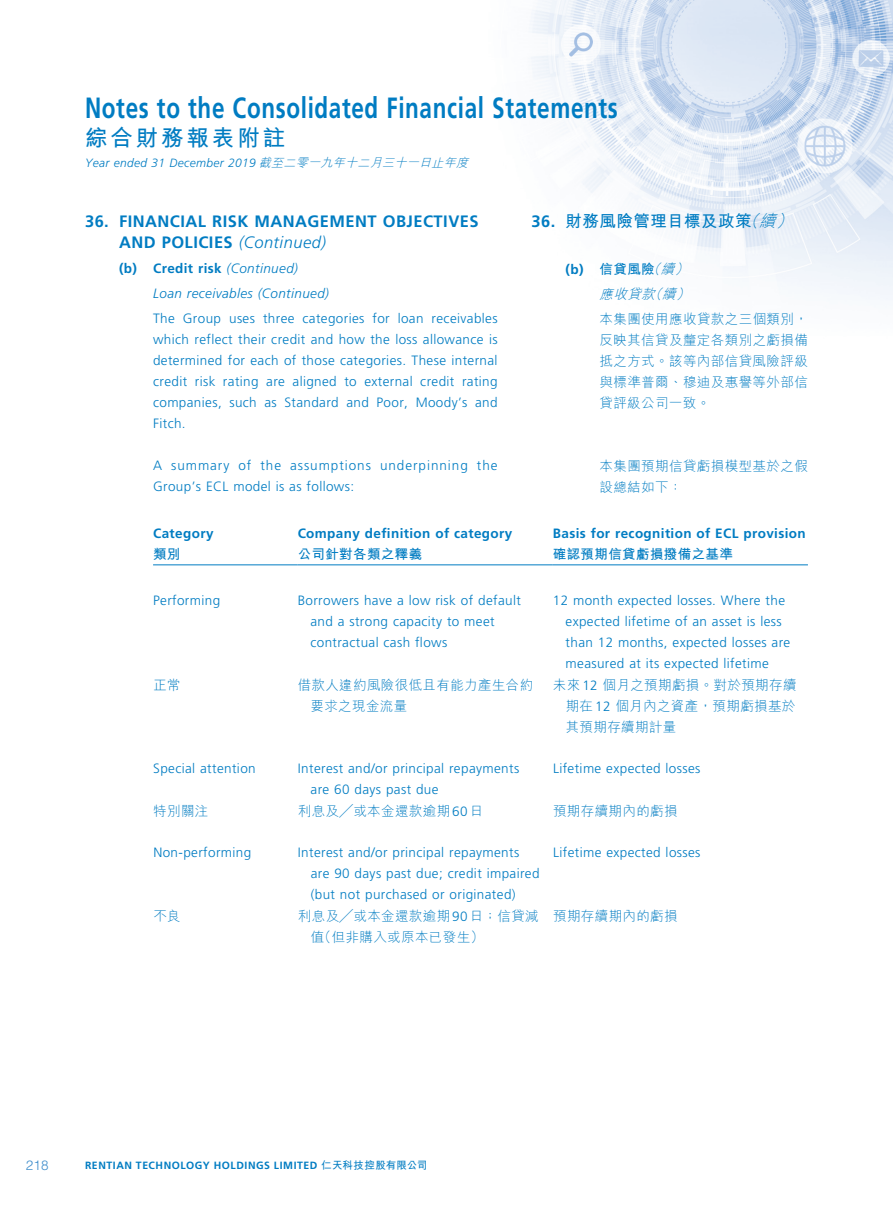
<style>
.page{position:relative;width:893px;height:1212px;background:#fff}
.page>*{position:absolute;margin:0;border:0;box-sizing:border-box;transform-origin:0 0}
.t1{font:700 29.25px "Frutiger";letter-spacing:.03em;color:#007cc2;scale:.77 1}
.t2{font:700 22.5px "M Hei HK";letter-spacing:.13em;color:#007cc2}
.t3{font:700 16.5px/21px "Frutiger";letter-spacing:.03em;color:#007cc2}
.t4{font:700 16.5px "M Hei HK";letter-spacing:.03em;color:#007cc2}
.t5{font:300 13.5px/21px "Frutiger";letter-spacing:.03em;color:#007cc2}
.t6{font:300 13.5px/21px "M Hei HK";letter-spacing:.03em;color:#007cc2}
.t7{font:700 13.5px "Frutiger";letter-spacing:.03em;color:#007cc2}
.t8{font:300 13.5px/21px "Frutiger";letter-spacing:.07em;color:#007cc2}
.t9{font:italic 300 13.5px/25.2px "Frutiger";letter-spacing:.03em;color:#007cc2}
.t10{font:700 13.5px "M Hei HK";letter-spacing:.03em;color:#007cc2}
.t11{font:italic 300 13.5px/25.2px "M Hei HK";color:#007cc2;text-align:right}
.t12{font:300 13.5px "Helvetica";color:#3f8dcb}
.t13{font:italic 300 12px "Frutiger";letter-spacing:.03em;color:#007cc2}
.t14{font:700 10.5px "Frutiger";letter-spacing:.05em;color:#007cc2}
.s1{font-family:"M Hei HK"}
.s2{font-family:"Frutiger"}
.s3{font-weight:300;font-style:italic}
.s4{font-family:"Frutiger";font-weight:700;font-style:normal}
.s5{font-weight:700;font-style:normal}
</style>
<div class="page">
<img style="left:153px;top:0;width:740px;height:566px">
<hr style="left:153px;top:564px;width:145px;height:1px;background:#007cc2">
<hr style="left:298px;top:564px;width:255px;height:1px;background:#007cc2">
<hr style="left:553px;top:564px;width:255px;height:1px;background:#007cc2">
<h1 class="t1" style="left:85px;top:91px;width:694px">Notes to the Consolidated Financial Statements</h1>
<h2 class="t2" style="left:85px;top:121px;width:202px">綜合財務報表附註</h2>
<p class="t13" style="left:85px;top:156px;width:389px">Year ended 31 December 2019 <span class="s1">截至二零一九年十二月三十一日止年度</span></p>
<p class="t4" style="left:531px;top:209px;width:268px"><span class="s2">36.</span> 財務風險管理目標及政策<span class="s3">（續）</span></p>
<p class="t11" style="left:566px;top:256px;width:130px"><span class="s4">(b)</span> <span class="s5">信貸風險</span>（續）應收貸款（續）</p>
<p class="t6" style="left:599px;top:308px;width:210px;text-align:justify">本集團使用應收貸款之三個類別，反映其信貸及釐定各類別之虧損備抵之方式。該等內部信貸風險評級與標準普爾、穆迪及惠譽等外部信貸評級公司一致。</p>
<p class="t3" style="left:119px;top:210px;width:361px;text-indent:-34px">36. FINANCIAL RISK MANAGEMENT OBJECTIVES<br>AND POLICIES <span class="s3">(Continued)</span></p>
<p class="t9" style="left:153px;top:256px;width:177px;text-indent:-34px"><span class="s5">(b) Credit risk</span> (Continued)<br>Loan receivables (Continued)</p>
<p class="t5" style="left:153px;top:308px;width:346px;text-align:justify">The Group uses three categories for loan receivables which reflect their credit and how the loss allowance is determined for each of those categories. These internal credit risk rating are aligned to external credit rating companies, such as Standard and Poor, Moody’s and Fitch.</p>
<p class="t8" style="left:153px;top:455px;width:346px">A summary of the assumptions underpinning the<br>Group’s ECL model is as follows:</p>
<p class="t7" style="left:153px;top:525px;width:62px">Category</p>
<p class="t7" style="left:298px;top:525px;width:216px">Company definition of category</p>
<p class="t7" style="left:553px;top:525px;width:254px">Basis for recognition of ECL provision</p>
<p class="t10" style="left:153px;top:544px;width:29px">類別</p>
<p class="t10" style="left:298px;top:544px;width:126px">公司針對各類之釋義</p>
<p class="t10" style="left:553px;top:544px;width:182px">確認預期信貸虧損撥備之基準</p>
<p class="t5" style="left:153px;top:590px;width:69px">Performing</p>
<p class="t5" style="left:310px;top:590px;width:212px;text-indent:-13px">Borrowers have a low risk of default and a strong capacity to meet contractual cash flows</p>
<p class="t5" style="left:566px;top:590px;width:226px;text-indent:-13px">12 month expected losses. Where the expected lifetime of an asset is less than 12 months, expected losses are measured at its expected lifetime</p>
<p class="t6" style="left:153px;top:674px;width:29px">正常</p>
<p class="t6" style="left:310px;top:674px;width:224px;text-indent:-13px">借款人違約風險很低且有能力產生合約要求之現金流量</p>
<p class="t6" style="left:566px;top:674px;width:232px;text-align:justify;text-indent:-13px">未來<span class="s2">12</span> 個月之預期虧損。對於預期存續期在<span class="s2">12</span> 個月內之資產，預期虧損基於其預期存續期計量</p>
<p class="t5" style="left:153px;top:758px;width:104px">Special attention</p>
<p class="t5" style="left:311px;top:758px;width:210px;text-indent:-13px">Interest and/or principal repayments are 60 days past due</p>
<p class="t5" style="left:553px;top:758px;width:149px">Lifetime expected losses</p>
<p class="t6" style="left:153px;top:800px;width:57px">特別關注</p>
<p class="t6" style="left:298px;top:800px;width:187px">利息及╱或本金還款逾期<span class="s2">60</span>日</p>
<p class="t6" style="left:553px;top:800px;width:126px">預期存續期內的虧損</p>
<p class="t5" style="left:153px;top:842px;width:99px">Non-performing</p>
<p class="t5" style="left:311px;top:842px;width:230px;text-indent:-13px">Interest and/or principal repayments are 90 days past due; credit impaired (but not purchased or originated)</p>
<p class="t5" style="left:553px;top:842px;width:149px">Lifetime expected losses</p>
<p class="t6" style="left:153px;top:905px;width:29px">不良</p>
<p class="t6" style="left:311px;top:905px;width:230px;text-indent:-13px">利息及╱或本金還款逾期<span class="s2">90</span>日；信貸減值（但非購入或原本已發生）</p>
<p class="t6" style="left:553px;top:905px;width:126px">預期存續期內的虧損</p>
<p class="t6" style="left:599px;top:455px;width:210px">本集團預期信貸虧損模型基於之假設總結如下：</p>
<p class="t12" style="left:26px;top:1156px;width:24px">218</p>
<p class="t14" style="left:85px;top:1159px;width:344px">RENTIAN TECHNOLOGY HOLDINGS LIMITED <span class="s1">仁天科技控股有限公司</span></p>
</div>
